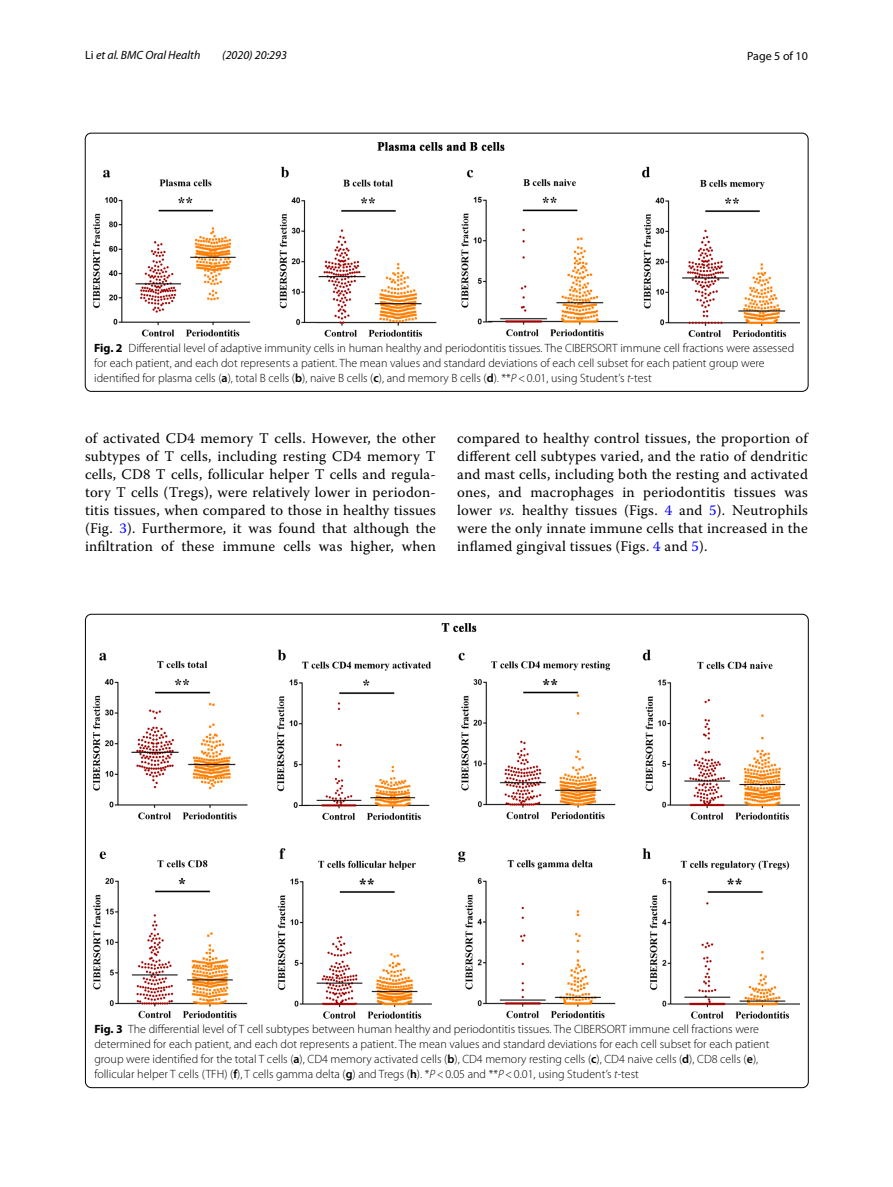
<style>
.page{position:relative;width:893px;height:1187px;background:#fff}
.page>*{position:absolute;margin:0;border:0;box-sizing:border-box;transform-origin:0 0}
.t1{font:14.7px/18px "Warnock Pro";letter-spacing:.015em;color:#000;text-align:justify}
.t2{font:300 12px/15px "Myriad Pro";color:#000}
.t3{font:italic 12px "Myriad Pro";color:#000}
.t4{font:12px "Myriad Pro";color:#000}
.s1{font-style:normal}
.s2{font-weight:700}
.s3{font-weight:600}
.s4{font-style:italic}
.s5{color:#00f}
</style>
<div class="page">
<img style="left:94px;top:142px;width:706px;height:194px">
<div style="left:85px;top:133px;width:723px;height:258px;border:1px solid #000;border-radius:6px"></div>
<img style="left:94px;top:623px;width:706px;height:395px">
<p class="t3" style="left:85px;top:48px;width:117px"><span class="s1">Li</span> et al. BMC Oral Health</p>
<p class="t3" style="left:222px;top:48px;width:66px">(2020) 20:293</p>
<p class="t4" style="left:747px;top:48px;width:62px">Page 5 of 10</p>
<p class="t2" style="left:94px;top:340px;width:701px"><span class="s2">Fig. 2</span> Differential level of adaptive immunity cells in human healthy and periodontitis tissues. The CIBERSORT immune cell fractions were assessed for each patient, and each dot represents a patient. The mean values and standard deviations of each cell subset for each patient group were identified for plasma cells (<span class="s3">a</span>), total B cells (<span class="s3">b</span>), naive B cells (<span class="s3">c</span>), and memory B cells (<span class="s3">d</span>). **<span class="s4">P</span>&lt;0.01, using Student’s <span class="s4">t</span>-test</p>
<p class="t1" style="left:85px;top:429px;width:352px">of activated CD4 memory T cells. However, the other subtypes of T cells, including resting CD4 memory T cells, CD8 T cells, follicular helper T cells and regula&shy;tory T cells (Tregs), were relatively lower in periodon&shy;titis tissues, when compared to those in healthy tissues (Fig. <span class="s5">3</span>). Furthermore, it was found that although the infiltration of these immune cells was higher, when</p>
<p class="t1" style="left:457px;top:429px;width:352px">compared to healthy control tissues, the proportion of different cell subtypes varied, and the ratio of dendritic and mast cells, including both the resting and activated ones, and macrophages in periodontitis tissues was lower <span class="s4">vs.</span> healthy tissues (Figs. <span class="s5">4</span> and <span class="s5">5</span>). Neutrophils were the only innate immune cells that increased in the inflamed gingival tissues (Figs. <span class="s5">4</span> and <span class="s5">5</span>).</p>
<p class="t2" style="left:94px;top:1021px;width:676px"><span class="s2">Fig. 3</span> The differential level of T cell subtypes between human healthy and periodontitis tissues. The CIBERSORT immune cell fractions were determined for each patient, and each dot represents a patient. The mean values and standard deviations for each cell subset for each patient group were identified for the total T cells (<span class="s3">a</span>), CD4 memory activated cells (<span class="s3">b</span>), CD4 memory resting cells (<span class="s3">c</span>), CD4 naive cells (<span class="s3">d</span>), CD8 cells (<span class="s3">e</span>), follicular helper T cells (TFH) (<span class="s3">f</span>), T cells gamma delta (<span class="s3">g</span>) and Tregs (<span class="s3">h</span>). *<span class="s4">P</span>&lt;0.05 and **<span class="s4">P</span>&lt;0.01, using Student’s <span class="s4">t</span>-test</p>
</div>
